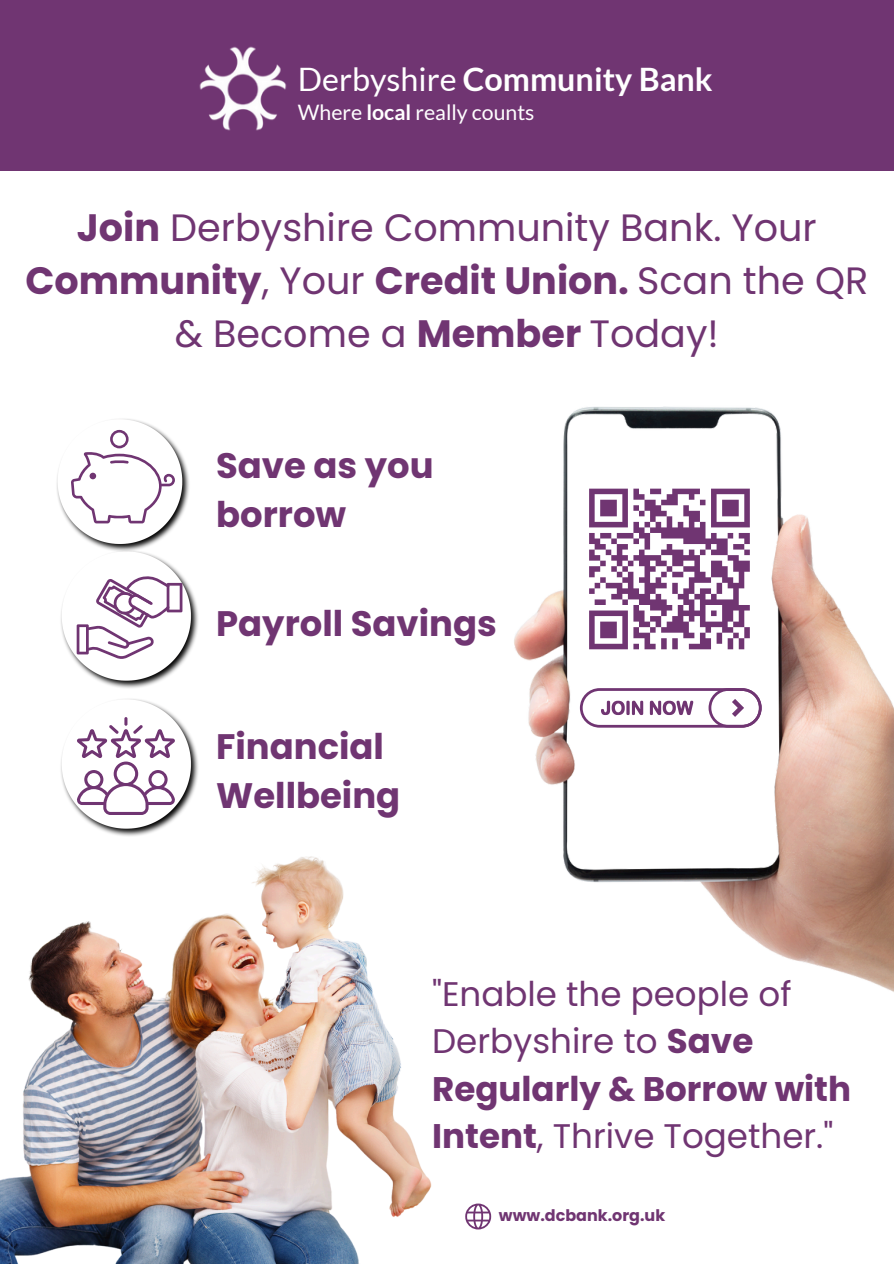
<style>
.page{position:relative;width:894px;height:1264px;background:#fff}
.page>*{position:absolute;margin:0;border:0;box-sizing:border-box;transform-origin:0 0}
.t1{font:38.1px/53.2px "Poppins";color:#703572;text-align:center}
.t2{font:700 35.4px/49.3px "Poppins";color:#703572}
.t3{font:34.05px/47.5px "Poppins";color:#703572}
.t4{font:700 32.25px "Lato";color:#fff}
.t5{font:21.3px "Lato";color:#fff}
.t6{font:700 15.9px "Poppins";color:#703572}
.s1{font-weight:400}
.s2{font-weight:700}
</style>
<div class="page">
<div style="left:0;top:0;width:893px;height:170px;background:#703572"></div>
<img style="left:199px;top:46px;width:88px;height:85px">
<img style="left:0;top:856px;width:492px;height:407px">
<img style="left:491px;top:406px;width:402px;height:587px">
<svg style="left:579px;top:688px;width:182px;height:39px"></svg>
<svg style="left:465px;top:1203px;width:26px;height:26px"></svg>
<img style="left:57px;top:419px;width:132px;height:130px">
<img style="left:61px;top:549px;width:137px;height:139px">
<img style="left:61px;top:699px;width:137px;height:137px">
<div style="left:578px;top:477px;width:182px;height:183px;background:#fff"></div>
<svg style="left:589px;top:488px;width:161px;height:162px"></svg>
<p class="t4" style="left:298px;top:59px;width:416px"><span class="s1">Derbyshire</span> Community Bank</p>
<p class="t5" style="left:298px;top:99px;width:238px">Where <span class="s2">local</span> really counts</p>
<p class="t1" style="left:25px;top:201px;width:844px"><span class="s2">Join</span> Derbyshire Community Bank. Your<br><span class="s2">Community</span>, Your <span class="s2">Credit Union.</span> Scan the QR &amp; Become a <span class="s2">Member</span> Today!</p>
<p class="t2" style="left:216px;top:440px;width:219px">Save as you borrow</p>
<h1 class="t2" style="left:216px;top:598px;width:282px">Payroll Savings</h1>
<p class="t2" style="left:216px;top:721px;width:185px">Financial<br>Wellbeing</p>
<p class="t3" style="left:432px;top:969px;width:420px">"Enable the people of<br>Derbyshire to <span class="s2">Save<br>Regularly &amp; Borrow with<br>Intent</span>, Thrive Together."</p>
<h1 class="t6" style="left:499px;top:1203px;width:168px">www.dcbank.org.uk</h1>
</div>
